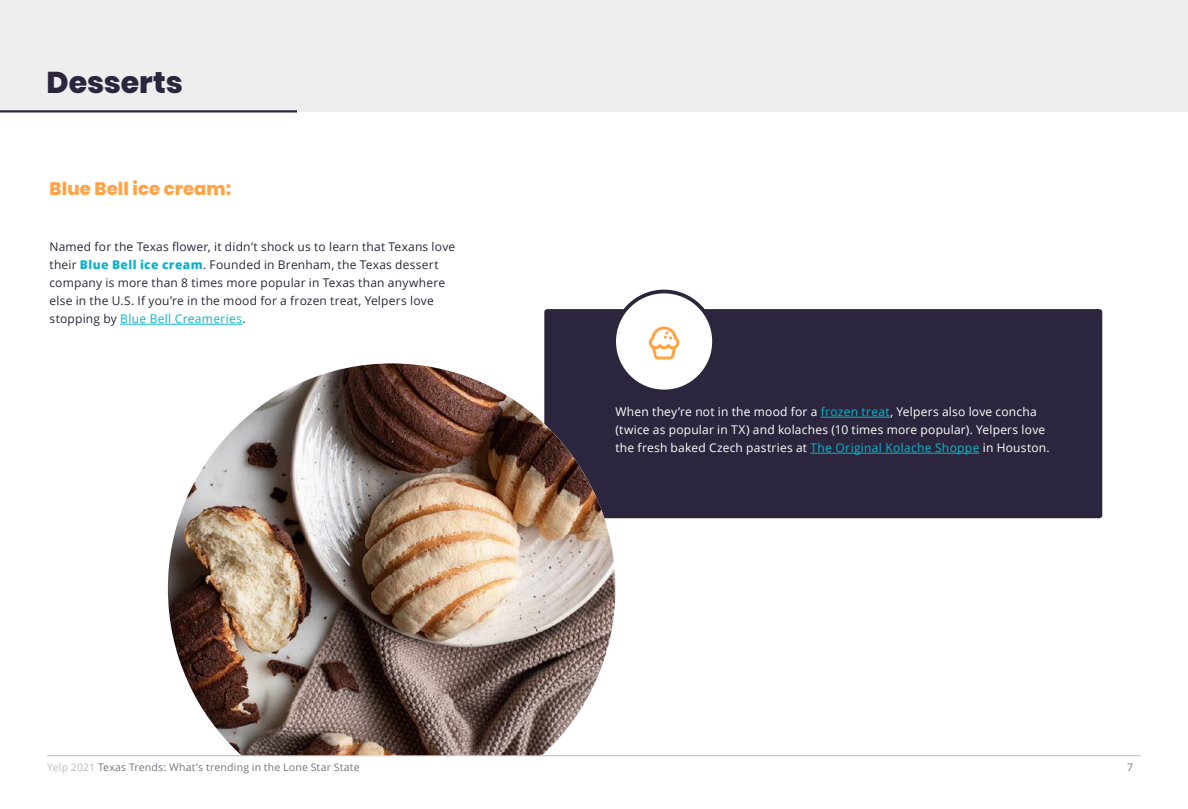
<style>
.page{position:relative;width:1188px;height:809px;background:#fff}
.page>*{position:absolute;margin:0;border:0;box-sizing:border-box;transform-origin:0 0}
.t1{font:800 30px "Poppins";letter-spacing:-.005em;color:#2b263d}
.t2{font:800 18px "Poppins";letter-spacing:.005em;color:#ffa347}
.t3{font:12px/18px "Open Sans";letter-spacing:.02em;color:#2b263d}
.t4{font:12px/18px "Open Sans";letter-spacing:.02em;color:#fff}
.t5{font:10.5px "Open Sans";letter-spacing:.02em;color:#757380}
.s1{font-weight:800;color:#0ab3c9}
.s2{color:#0ab3c9}
.s3{color:#babac2}
</style>
<div class="page">
<hr style="left:47px;top:755px;width:1094px;height:1px;background:#babac2">
<div style="left:0;top:0;width:1188px;height:111px;background:#efeeef"></div>
<hr style="left:0;top:110px;width:297px;height:2px;background:#2b263d">
<div style="left:544px;top:309px;width:558px;height:209px;background:#2b263d;border-radius:3px"></div>
<hr style="left:821px;top:417px;width:69px;height:1px;background:#0ab3c9">
<hr style="left:810px;top:453px;width:170px;height:1px;background:#0ab3c9">
<img style="left:168px;top:363px;width:447px;height:392px">
<hr style="left:120px;top:324px;width:123px;height:1px;background:#0ab3c9">
<div style="left:614px;top:291px;width:100px;height:100px;background:#fff;border-radius:50%"></div>
<div style="left:612px;top:289px;width:104px;height:104px;border:4px solid #2b263d;border-radius:50%"></div>
<svg style="left:649px;top:326px;width:30px;height:33px"></svg>
<h1 class="t1" style="left:46px;top:65px;width:138px">Desserts</h1>
<h2 class="t2" style="left:49px;top:178px;width:183px">Blue Bell ice cream:</h2>
<p class="t3" style="left:49px;top:237px;width:407px">Named for the Texas flower, it didn’t shock us to learn that Texans love their <span class="s1">Blue Bell ice cream</span>. Founded in Brenham, the Texas dessert company is more than 8 times more popular in Texas than anywhere else in the U.S. If you’re in the mood for a frozen treat, Yelpers love stopping by <span class="s2">Blue Bell Creameries</span>.</p>
<p class="t4" style="left:615px;top:402px;width:436px">When they’re not in the mood for a <span class="s2">frozen treat</span>, Yelpers also love concha (twice as popular in TX) and kolaches (10 times more popular). Yelpers love the fresh baked Czech pastries at <span class="s2">The Original Kolache Shoppe</span> in Houston.</p>
<p class="t5" style="left:47px;top:760px;width:314px"><span class="s3">Yelp 2021</span> Texas Trends: What’s trending in the Lone Star State</p>
<p class="t5" style="left:1127px;top:760px;width:8px">7</p>
</div>
